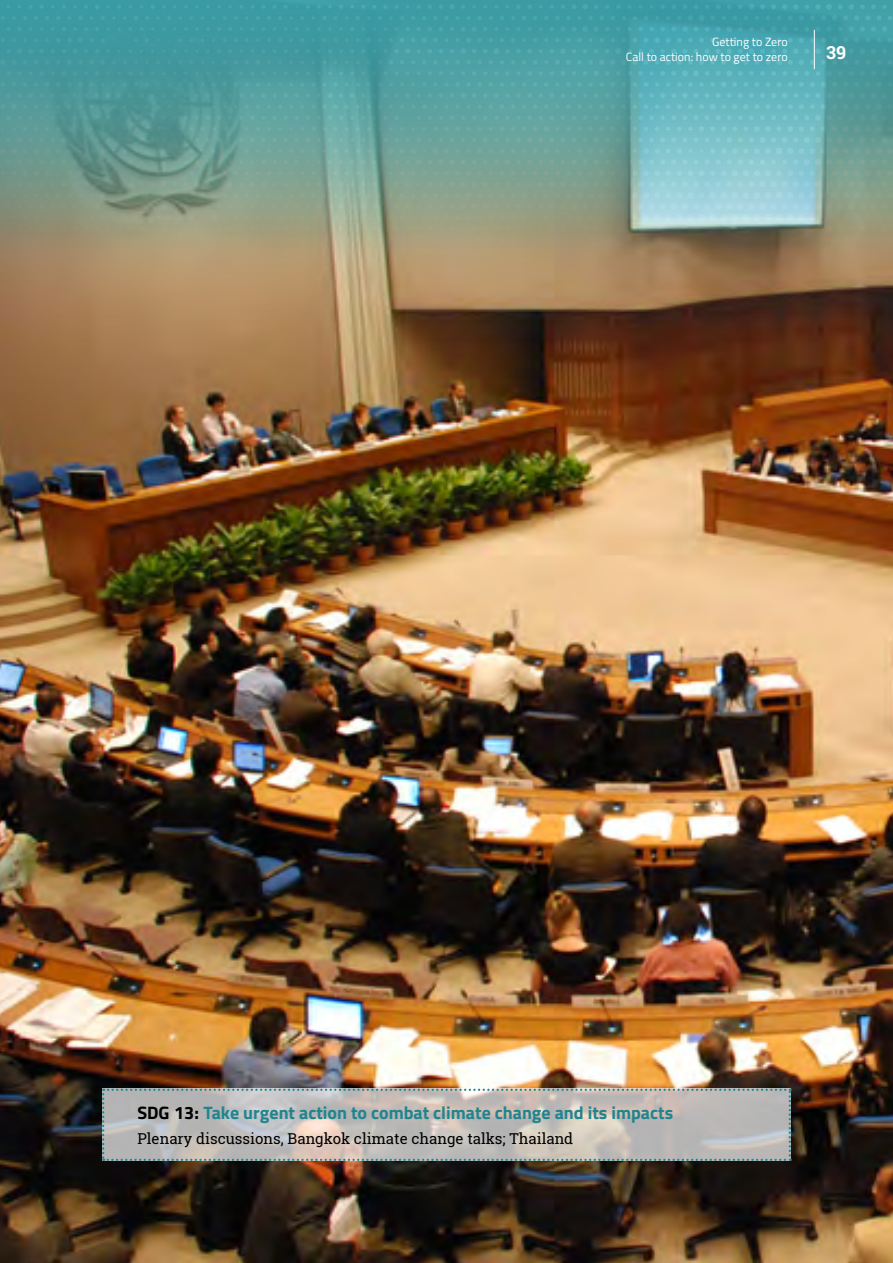
<style>
.page{position:relative;width:893px;height:1263px;background:#fff}
.page>*{position:absolute;margin:0;border:0;box-sizing:border-box;transform-origin:0 0}
.t1{font:700 18px "Titillium";color:#20858f}
.t2{font:700 18px "Roboto Slab";color:#fff}
.t3{font:15px "Roboto Slab";color:#000}
.t4{font:12px/15px "Titillium";color:#fff;text-align:right}
.s1{color:#000}
</style>
<div class="page">
<img style="left:0;top:540px;width:893px;height:723px">
<svg style="left:102px;top:1089px;width:689px;height:72px;background:#bebbb9"></svg>
<img style="left:0;top:0;width:893px;height:540px">
<hr style="left:814px;top:30px;width:1px;height:39px;background:#fff">
<p class="t4" style="left:626px;top:34px;width:163px">Getting to Zero<br>Call to action: how to get to zero</p>
<p class="t2" style="left:826px;top:40px;width:22px">39</p>
<p class="t1" style="left:137px;top:1099px;width:537px"><span class="s1">SDG 13:</span> Take urgent action to combat climate change and its impacts</p>
<p class="t3" style="left:137px;top:1128px;width:437px">Plenary discussions, Bangkok climate change talks; Thailand</p>
</div>
